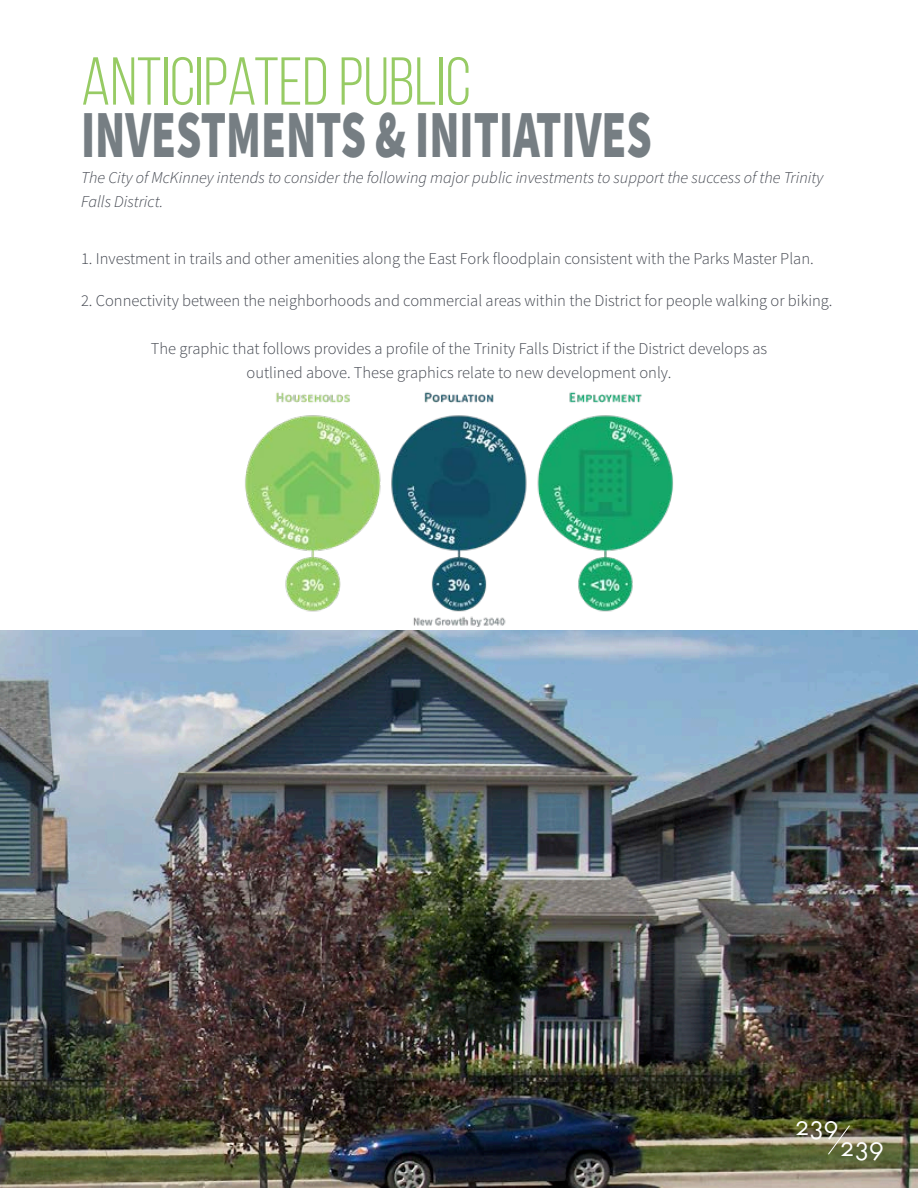
<style>
.page{position:relative;width:918px;height:1188px;background:#fff}
.page>*{position:absolute;margin:0;border:0;box-sizing:border-box;transform-origin:0 0}
.t1{font:900 67.5px "Source Sans Pro";color:#767e83;scale:.67 1}
.t2{font:67.5px "Bebas Neue";color:#97cb64}
.t3{font:27px "Futura SCTOT";letter-spacing:-.035em;color:#fff}
.t4{font:300 16.5px/24px "Source Sans Pro";color:#42464f;text-align:center}
.t5{font:italic 300 16.5px/24px "Source Sans Pro";color:#42464f}
</style>
<div class="page">
<img style="left:0;top:630px;width:918px;height:558px">
<img style="left:245px;top:392px;width:428px;height:234px">
<svg style="left:827px;top:1125px;width:24px;height:30px"></svg>
<p class="t2" style="left:81px;top:45px;width:391px">ANTICIPATED PUBLIC</p>
<p class="t1" style="left:81px;top:88px;width:854px">INVESTMENTS &amp; INITIATIVES</p>
<p class="t5" style="left:81px;top:166px;width:744px">The City of McKinney intends to consider the following major public investments to support the success of the Trinity<br>Falls District.</p>
<p class="t4" style="left:81px;top:247px;width:734px">1. Investment in trails and other amenities along the East Fork floodplain consistent with the Parks Master Plan.</p>
<p class="t4" style="left:81px;top:289px;width:753px">2. Connectivity between the neighborhoods and commercial areas within the District for people walking or biking.</p>
<p class="t4" style="left:151px;top:336px;width:618px">The graphic that follows provides a profile of the Trinity Falls District if the District develops as outlined above. These graphics relate to new development only.</p>
<p class="t3" style="left:795px;top:1111px;width:46px">239</p>
<p class="t3" style="left:840px;top:1132px;width:46px">239</p>
</div>
